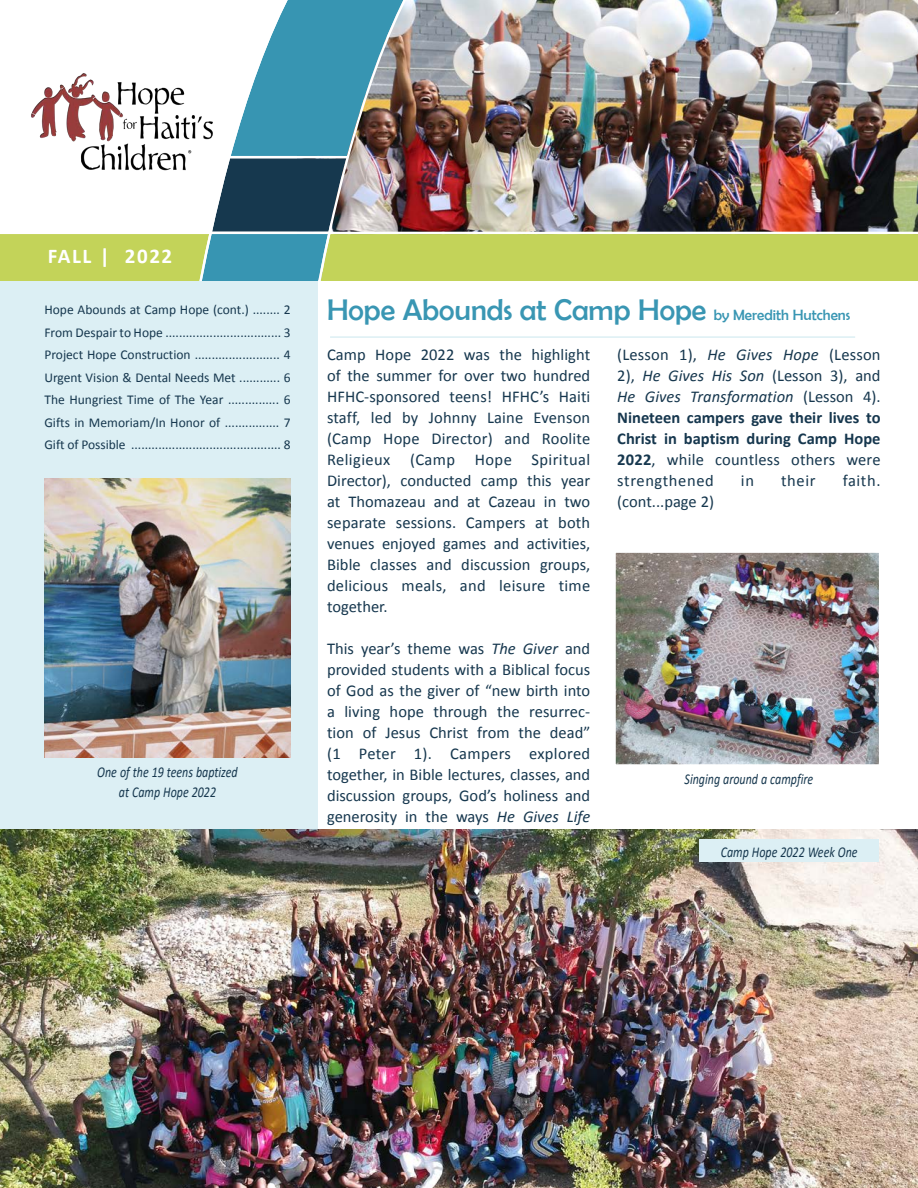
<style>
.page{position:relative;width:918px;height:1188px;background:#fff}
.page>*{position:absolute;margin:0;border:0;box-sizing:border-box;transform-origin:0 0}
.t1{font:30px "Berlin Sans FB";color:#3996b3}
.t2{font:700 21px "Calibri";letter-spacing:.075em;color:#fff}
.Text{font:16.5px/21px "Calibri";letter-spacing:.005em;color:#16374e;text-align:justify}
.sidebar{font:italic 15px/19.5px "Calibri";color:#16374e;text-align:center;scale:.8 1}
.sidebar-2{font:13.5px/22.5px "Calibri";color:#16374e;text-align:justify}
.Text-2{font:13.5px "Calibri";color:#16374e}
.s1{font-size:15px}
.s2{font-style:italic}
.s3{font-weight:700}
</style>
<div class="page">
<div style="left:0;top:265px;width:318px;height:923px;background:#dceff4"></div>
<img style="left:0;top:0;width:918px;height:280px">
<hr style="left:330px;top:336px;width:525px;height:2px;background:#dceff4">
<img style="left:24px;top:19px;width:196px;height:190px">
<img style="left:616px;top:553px;width:262px;height:211px">
<div style="left:611px;top:548px;width:272px;height:221px;border:4px solid #fff"></div>
<img style="left:0;top:829px;width:918px;height:359px">
<div style="left:699px;top:840px;width:180px;height:22px;background:#dceff4"></div>
<img style="left:44px;top:478px;width:247px;height:280px">
<p class="t2" style="left:48px;top:243px;width:126px">FALL | 2022</p>
<p class="sidebar-2" style="left:44px;top:299px;width:248px">Hope Abounds at Camp Hope (cont.) ........ 2<br>From Despair to Hope .................................. 3<br>Project Hope Construction ......................... 4</p>
<p class="Text-2" style="left:44px;top:369px;width:248px">Urgent Vision &amp; Dental Needs Met ............ 6</p>
<p class="Text-2" style="left:44px;top:391px;width:248px">The Hungriest Time of The Year ............... 6</p>
<p class="Text-2" style="left:44px;top:414px;width:248px">Gifts in Memoriam/In Honor of ................ 7</p>
<p class="sidebar-2" style="left:44px;top:434px;width:248px">Gift of Possible ............................................ 8</p>
<p class="sidebar" style="left:97px;top:762px;width:177px">One of the 19 teens baptized at Camp Hope 2022</p>
<p class="t1" style="left:327px;top:294px;width:525px">Hope Abounds at Camp Hope <span class="s1">by Meredith Hutchens</span></p>
<p class="Text" style="left:327px;top:344px;width:265px">Camp Hope 2022 was the highlight of the summer for over two hundred HFHC-sponsored teens! HFHC’s Haiti staff, led by Johnny Laine Evenson (Camp Hope Director) and Roolite Religieux (Camp Hope Spiritual Director), conducted camp this year at Thomazeau and at Cazeau in two separate sessions. Campers at both venues enjoyed games and activities, Bible classes and discussion groups, delicious meals, and leisure time together.</p>
<p class="Text" style="left:327px;top:638px;width:265px">This year’s theme was <span class="s2">The Giver</span> and provided students with a Biblical focus of God as the giver of “new birth into a living hope through the resurrec&shy;tion of Jesus Christ from the dead” (1 Peter 1). Campers explored together, in Bible lectures, classes, and discussion groups, God’s holiness and generosity in the ways <span class="s2">He Gives Life</span></p>
<p class="Text" style="left:617px;top:344px;width:265px">(Lesson 1), <span class="s2">He Gives Hope</span> (Lesson 2), <span class="s2">He Gives His Son</span> (Lesson 3), and <span class="s2">He Gives Transformation</span> (Lesson 4).<br><span class="s3">Nineteen campers gave their lives to Christ in baptism during Camp Hope 2022</span>, while countless others were strengthened</p>
<p class="Text" style="left:741px;top:470px;width:15px">in</p>
<p class="Text" style="left:781px;top:470px;width:36px">their</p>
<p class="Text" style="left:843px;top:470px;width:39px">faith.</p>
<p class="Text" style="left:617px;top:491px;width:98px">(cont...page 2)</p>
<p class="sidebar" style="left:685px;top:768px;width:162px">Singing around a campfire</p>
<p class="sidebar" style="left:721px;top:841px;width:172px">Camp Hope 2022 Week One</p>
</div>
